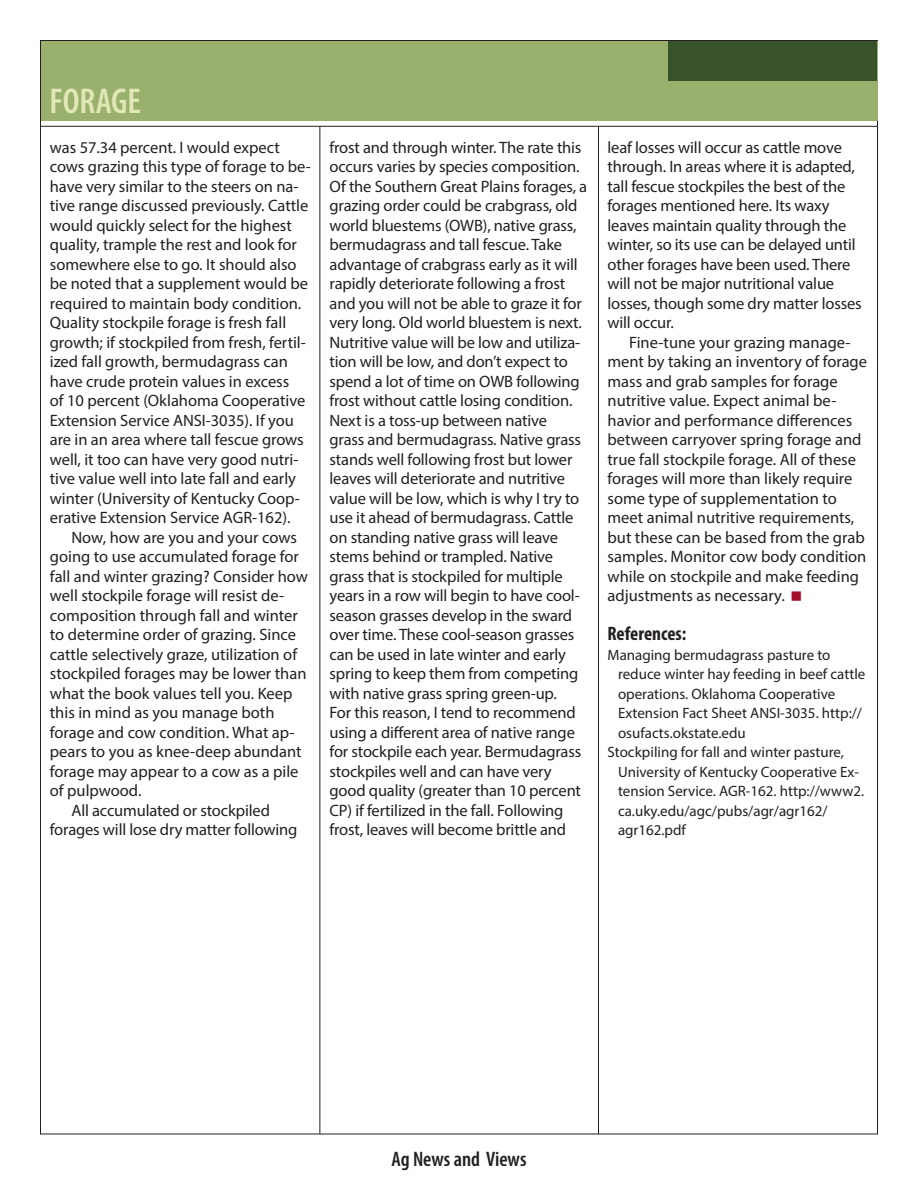
<style>
.page{position:relative;width:918px;height:1188px;background:#fff}
.page>*{position:absolute;margin:0;border:0;box-sizing:border-box;transform-origin:0 0}
.t1{font:600 condensed 36px "Myriad Pro";color:#e1e7b7}
.t2{font:600 condensed 21px "Myriad Pro";color:#231f20}
.t3{font:700 condensed 19.5px "Myriad Pro";color:#231f20}
.t4{font:16.5px/19.5px "Myriad Pro";letter-spacing:-.01em;color:#231f20}
.t5{font:15px "Myriad Pro";color:#231f20}
</style>
<div class="page">
<hr style="left:598px;top:126px;width:1px;height:1008px;background:#231f20">
<hr style="left:40px;top:126px;width:838px;height:1px;background:#231f20">
<hr style="left:320px;top:126px;width:1px;height:1008px;background:#231f20">
<div style="left:41px;top:41px;width:836px;height:79px;background:#9ab16d"></div>
<div style="left:669px;top:41px;width:208px;height:39px;background:#38532a"></div>
<h1 class="t1" style="left:50px;top:79px;width:93px">FORAGE</h1>
<p class="t4" style="left:50px;top:137px;width:263px">was 57.34 percent. I would expect cows grazing this type of forage to be&shy;have very similar to the steers on na&shy;tive range discussed previously. Cattle would quickly select for the highest quality, trample the rest and look for somewhere else to go. It should also be noted that a supplement would be required to maintain body condition.<br>Quality stockpile forage is fresh fall growth; if stockpiled from fresh, fertil&shy;ized fall growth, bermudagrass can have crude protein values in excess<br>of 10 percent (Oklahoma Cooperative Extension Service ANSI-3035). If you are in an area where tall fescue grows well, it too can have very good nutri&shy;tive value well into late fall and early winter (University of Kentucky Coop&shy;erative Extension Service AGR-162).</p>
<p class="t4" style="left:71px;top:527px;width:227px">Now, how are you and your cows</p>
<p class="t4" style="left:50px;top:547px;width:251px">going to use accumulated forage for</p>
<p class="t4" style="left:50px;top:566px;width:260px">fall and winter grazing? Consider how</p>
<p class="t4" style="left:50px;top:586px;width:236px">well stockpile forage will resist de-</p>
<p class="t4" style="left:50px;top:605px;width:249px">composition through fall and winter</p>
<p class="t4" style="left:50px;top:625px;width:248px">to determine order of grazing. Since</p>
<p class="t4" style="left:50px;top:644px;width:249px">cattle selectively graze, utilization of</p>
<p class="t4" style="left:50px;top:664px;width:258px">stockpiled forages may be lower than</p>
<p class="t4" style="left:50px;top:683px;width:244px">what the book values tell you. Keep</p>
<p class="t4" style="left:50px;top:703px;width:226px">this in mind as you manage both</p>
<p class="t4" style="left:50px;top:722px;width:246px">forage and cow condition. What ap-</p>
<p class="t4" style="left:50px;top:742px;width:253px">pears to you as knee-deep abundant</p>
<p class="t4" style="left:50px;top:761px;width:250px">forage may appear to a cow as a pile</p>
<p class="t4" style="left:50px;top:781px;width:93px">of pulpwood.</p>
<p class="t4" style="left:71px;top:800px;width:200px">All accumulated or stockpiled</p>
<p class="t4" style="left:50px;top:820px;width:249px">forages will lose dry matter following</p>
<p class="t4" style="left:330px;top:137px;width:259px">frost and through winter. The rate this occurs varies by species composition.<br>Of the Southern Great Plains forages, a grazing order could be crabgrass, old world bluestems (OWB), native grass, bermudagrass and tall fescue. Take advantage of crabgrass early as it will rapidly deteriorate following a frost and you will not be able to graze it for very long. Old world bluestem is next.<br>Nutritive value will be low and utiliza&shy;tion will be low, and don’t expect to spend a lot of time on OWB following frost without cattle losing condition.<br>Next is a toss-up between native<br>grass and bermudagrass. Native grass stands well following frost but lower leaves will deteriorate and nutritive value will be low, which is why I try to use it ahead of bermudagrass. Cattle on standing native grass will leave stems behind or trampled. Native grass that is stockpiled for multiple years in a row will begin to have cool&shy;season grasses develop in the sward over time. These cool-season grasses can be used in late winter and early spring to keep them from competing with native grass spring green-up.<br>For this reason, I tend to recommend using a different area of native range for stockpile each year. Bermudagrass stockpiles well and can have very good quality (greater than 10 percent CP) if fertilized in the fall. Following frost, leaves will become brittle and</p>
<p class="t4" style="left:608px;top:137px;width:256px">leaf losses will occur as cattle move through. In areas where it is adapted, tall fescue stockpiles the best of the forages mentioned here. Its waxy leaves maintain quality through the winter, so its use can be delayed until other forages have been used. There will not be major nutritional value losses, though some dry matter losses will occur.</p>
<p class="t4" style="left:608px;top:332px;width:261px;text-indent:22px">Fine-tune your grazing manage&shy;ment by taking an inventory of forage mass and grab samples for forage nutritive value. Expect animal be&shy;havior and performance differences between carryover spring forage and true fall stockpile forage. All of these forages will more than likely require some type of supplementation to meet animal nutritive requirements, but these can be based from the grab samples. Monitor cow body condition while on stockpile and make feeding adjustments as necessary.</p>
<p class="t3" style="left:608px;top:621px;width:80px">References:</p>
<p class="t5" style="left:608px;top:645px;width:225px">Managing bermudagrass pasture to</p>
<p class="t5" style="left:618px;top:665px;width:249px">reduce winter hay feeding in beef cattle</p>
<p class="t5" style="left:618px;top:684px;width:219px">operations. Oklahoma Cooperative</p>
<p class="t5" style="left:618px;top:704px;width:246px">Extension Fact Sheet ANSI-3035. http://</p>
<p class="t5" style="left:618px;top:723px;width:129px">osufacts.okstate.edu</p>
<p class="t5" style="left:608px;top:743px;width:238px">Stockpiling for fall and winter pasture,</p>
<p class="t5" style="left:618px;top:762px;width:243px">University of Kentucky Cooperative Ex-</p>
<p class="t5" style="left:618px;top:782px;width:248px">tension Service. AGR-162. http://www2.</p>
<p class="t5" style="left:618px;top:801px;width:211px">ca.uky.edu/agc/pubs/agr/agr162/</p>
<p class="t5" style="left:618px;top:821px;width:69px">agr162.pdf</p>
<p class="t2" style="left:391px;top:1146px;width:137px">Ag News and Views</p>
</div>
